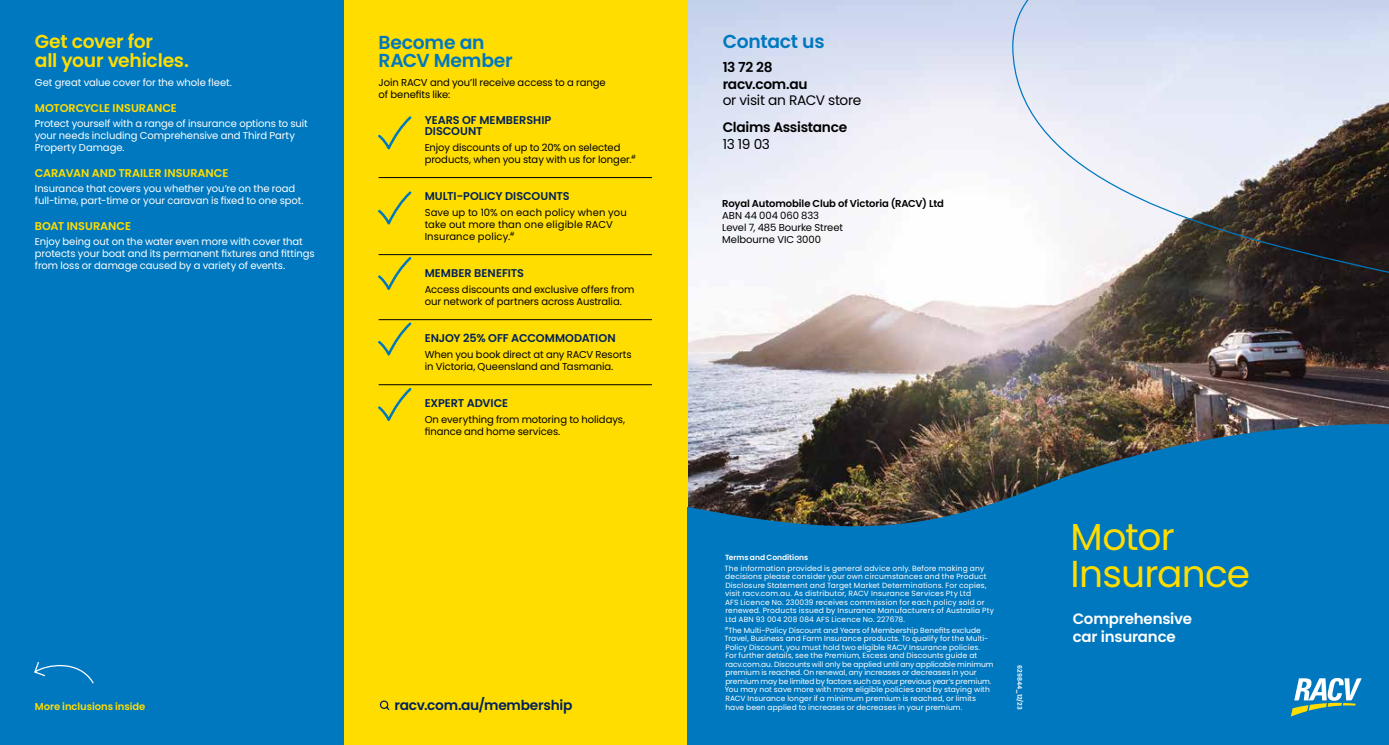
<style>
.page{position:relative;width:1389px;height:745px;background:#fff}
.page>*{position:absolute;margin:0;border:0;box-sizing:border-box;transform-origin:0 0}
.t1{font:37.5px/37.5px "Poppins";letter-spacing:-.02em;color:#fd0}
.t2{font:600 18.75px/18.8px "Poppins";letter-spacing:-.015em;color:#0078bf}
.t3{font:600 18.75px/18.8px "Poppins";letter-spacing:-.015em;color:#fd0}
.t4{font:600 15px/18px "Poppins";letter-spacing:-.015em;color:#fff}
.t5{font:600 13.75px/16.5px "Poppins";letter-spacing:-.02em;color:#000}
.t6{font:13.75px "Poppins";letter-spacing:-.025em;color:#000}
.t7{font:600 13.75px "Poppins";letter-spacing:-.02em;color:#002159}
.t8{font:600 11.25px/11.2px "Poppins";color:#002159}
.t9{font:600 11.25px "Poppins";color:#fd0}
.t10{font:10px/12px "Poppins";letter-spacing:-.005em;color:#000}
.t11{font:10px/12px "Poppins";letter-spacing:-.005em;color:#fff}
.t12{font:10px/12px "Poppins";letter-spacing:.015em;color:#000}
.t13{font:600 10px "Poppins";letter-spacing:-.01em;color:#000}
.t14{font:600 10px "Poppins";letter-spacing:-.005em;color:#fd0}
.t15{font:7.5px/8.5px "Poppins";letter-spacing:.015em;color:#fff}
.t16{font:600 7.5px "Poppins";color:#fff}
.t17{font:600 6.25px "Poppins";color:#fff}
</style>
<div class="page">
<img style="left:687px;top:0;width:325px;height:388px">
<div style="left:344px;top:0;width:343px;height:744px;background:#fd0"></div>
<hr style="left:379px;top:177px;width:273px;height:1px;background:#000">
<hr style="left:379px;top:254px;width:273px;height:1px;background:#000">
<hr style="left:379px;top:319px;width:273px;height:1px;background:#000">
<hr style="left:379px;top:384px;width:273px;height:1px;background:#000">
<svg style="left:380px;top:700px;width:10px;height:10px"></svg>
<svg style="left:378px;top:116px;width:34px;height:34px"></svg>
<svg style="left:378px;top:191px;width:34px;height:34px"></svg>
<svg style="left:378px;top:254px;width:36px;height:36px"></svg>
<svg style="left:378px;top:320px;width:36px;height:36px"></svg>
<svg style="left:378px;top:385px;width:36px;height:36px"></svg>
<div style="left:0;top:0;width:344px;height:744px;background:#0078bf"></div>
<svg style="left:34px;top:661px;width:60px;height:23px"></svg>
<svg style="left:1012px;top:0;width:377px;height:388px"></svg>
<img style="left:687px;top:388px;width:702px;height:356px">
<svg style="left:1291px;top:677px;width:71px;height:39px"></svg>
<div style="left:723px;top:551px;width:272px;height:158px;background:#0078bf"></div>
<h2 class="t3" style="left:35px;top:32px;width:155px">Get cover for<br>all your vehicles.</h2>
<h3 class="t11" style="left:35px;top:77px;width:199px">Get great value cover for the whole fleet.</h3>
<h3 class="t9" style="left:35px;top:101px;width:144px">MOTORCYCLE INSURANCE</h3>
<h3 class="t11" style="left:35px;top:118px;width:274px">Protect yourself with a range of insurance options to suit your needs including Comprehensive and Third Party<br>Property Damage.</h3>
<h3 class="t9" style="left:35px;top:166px;width:195px">CARAVAN AND TRAILER INSURANCE</h3>
<h3 class="t11" style="left:35px;top:183px;width:270px">Insurance that covers you whether you’re on the road full-time, part-time or your caravan is fixed to one spot.</h3>
<h3 class="t9" style="left:35px;top:219px;width:98px">BOAT INSURANCE</h3>
<h3 class="t11" style="left:35px;top:236px;width:281px">Enjoy being out on the water even more with cover that protects your boat and its permanent fixtures and fittings from loss or damage caused by a variety of events.</h3>
<h2 class="t2" style="left:379px;top:33px;width:136px">Become an<br>RACV Member</h2>
<h3 class="t10" style="left:379px;top:77px;width:229px">Join RACV and you’ll receive access to a range of benefits like:</h3>
<h3 class="t8" style="left:425px;top:114px;width:128px">YEARS OF MEMBERSHIP<br>DISCOUNT</h3>
<h3 class="t10" style="left:425px;top:141px;width:213px">Enjoy discounts of up to 20% on selected products, when you stay with us for longer.<sup>#</sup></h3>
<h3 class="t8" style="left:425px;top:190px;width:147px">MULTI-POLICY DISCOUNTS</h3>
<h3 class="t12" style="left:425px;top:206px;width:204px">Save up to 10% on each policy when you take out more than one eligible RACV<br>Insurance policy.<sup>#</sup></h3>
<h3 class="t8" style="left:425px;top:267px;width:101px">MEMBER BENEFITS</h3>
<h3 class="t10" style="left:425px;top:283px;width:211px">Access discounts and exclusive offers from our network of partners across Australia.</h3>
<h3 class="t8" style="left:425px;top:332px;width:192px">ENJOY 25% OFF ACCOMMODATION</h3>
<h3 class="t10" style="left:425px;top:348px;width:209px">When you book direct at any RACV Resorts in Victoria, Queensland and Tasmania.</h3>
<h3 class="t8" style="left:425px;top:397px;width:85px">EXPERT ADVICE</h3>
<h3 class="t10" style="left:425px;top:413px;width:202px">On everything from motoring to holidays, finance and home services.</h3>
<h3 class="t14" style="left:35px;top:699px;width:112px">More inclusions inside</h3>
<h3 class="t7" style="left:395px;top:696px;width:179px">racv.com.au/membership</h3>
<h2 class="t2" style="left:723px;top:32px;width:103px">Contact us</h2>
<h3 class="t5" style="left:723px;top:59px;width:86px">13 72 28 racv.com.au</h3>
<h3 class="t6" style="left:723px;top:92px;width:140px">or visit an RACV store</h3>
<h3 class="t5" style="left:723px;top:119px;width:126px">Claims Assistance</h3>
<h3 class="t6" style="left:723px;top:136px;width:49px">13 19 03</h3>
<h3 class="t13" style="left:722px;top:197px;width:223px">Royal Automobile Club of Victoria (RACV) Ltd</h3>
<h3 class="t10" style="left:722px;top:209px;width:122px">ABN 44 004 060 833<br>Level 7, 485 Bourke Street<br>Melbourne VIC 3000</h3>
<p class="t16" style="left:725px;top:552px;width:85px">Terms and Conditions</p>
<p class="t15" style="left:725px;top:563px;width:271px">The information provided is general advice only. Before making any decisions please consider your own circumstances and the Product Disclosure Statement and Target Market Determinations. For copies, visit racv.com.au. As distributor, RACV Insurance Services Pty Ltd<br>AFS Licence No. 230039 receives commission for each policy sold or renewed. Products issued by Insurance Manufacturers of Australia Pty Ltd ABN 93 004 208 084 AFS Licence No. 227678.</p>
<p class="t15" style="left:725px;top:625px;width:270px"><sup>#</sup>The Multi-Policy Discount and Years of Membership Benefits exclude Travel, Business and Farm Insurance products. To qualify for the Multi-Policy Discount, you must hold two eligible RACV Insurance policies.<br>For further details, see the Premium, Excess and Discounts guide at racv.com.au. Discounts will only be applied until any applicable minimum premium is reached. On renewal, any increases or decreases in your premium may be limited by factors such as your previous year’s premium.<br>You may not save more with more eligible policies and by staying with RACV Insurance longer if a minimum premium is reached, or limits have been applied to increases or decreases in your premium.</p>
<p class="t17" style="left:1023px;top:665px;width:46px;rotate:90deg">629844_12/23</p>
<h1 class="t1" style="left:1071px;top:517px;width:181px">Motor<br>Insurance</h1>
<h3 class="t4" style="left:1073px;top:609px;width:121px">Comprehensive car insurance</h3>
</div>
